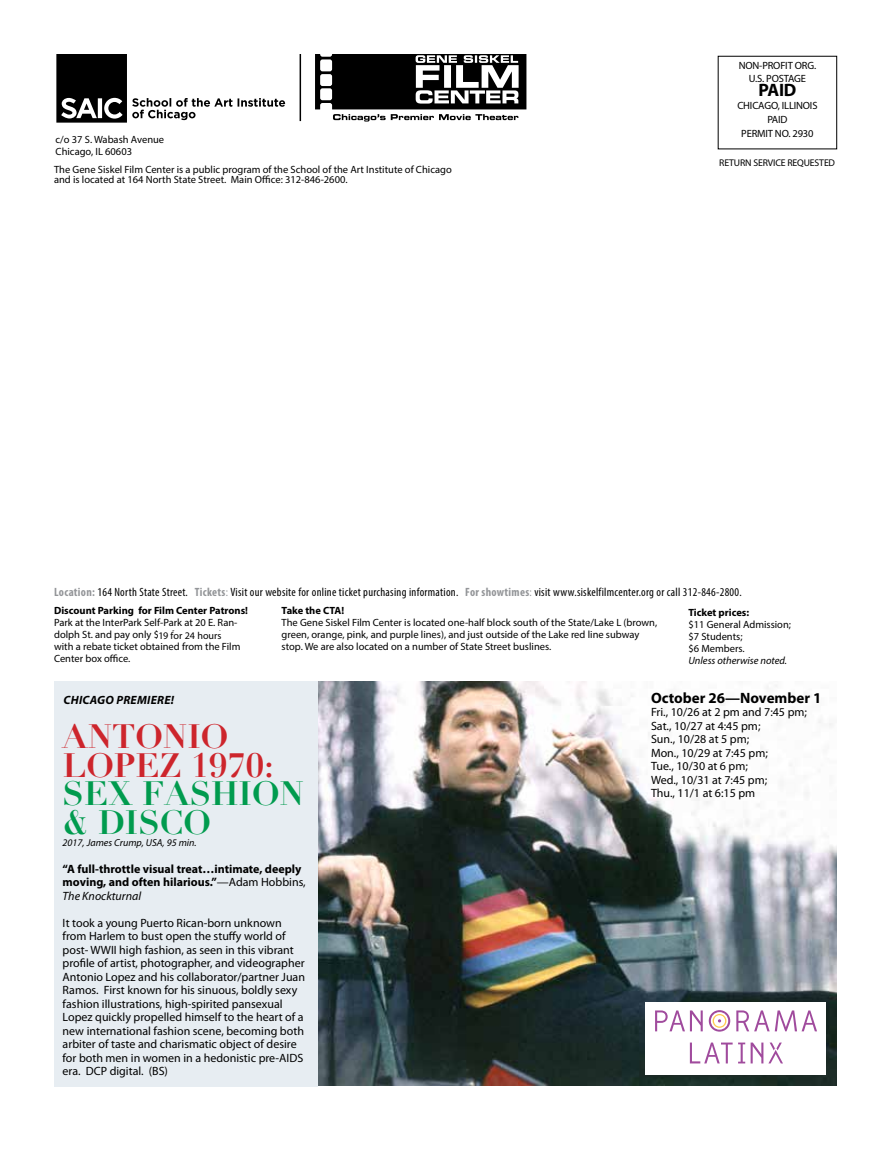
<style>
.page{position:relative;width:891px;height:1161px;background:#fff}
.page>*{position:absolute;margin:0;border:0;box-sizing:border-box;transform-origin:0 0}
.t1{font:700 33px/28.5px "Didot";color:#cd252c}
.t2{font:700 33px/28.5px "Didot";color:#009b4e}
.t3{font:700 18px "Myriad Pro";color:#000}
.t4{font:700 15px "Myriad Pro";color:#000}
.t5{font:12px/13.5px "Myriad Pro";color:#000}
.t6{font:condensed 12px "Myriad Pro";letter-spacing:.025em;color:#000}
.t7{font:700 12px/13.5px "Myriad Pro";color:#000}
.t8{font:italic 700 12px "Myriad Pro";letter-spacing:.02em;color:#000}
.t9{font:10.5px/12px "Myriad Pro";color:#000}
.t10{font:700 10.5px "Myriad Pro";color:#000}
.t11{font:italic 10.5px "Myriad Pro";color:#000}
.t12{font:italic 10.2px "Myriad Pro";color:#000}
.t13{font:10.2px "Myriad Pro";color:#000}
.t14{font:9.75px "Myriad Pro";letter-spacing:-.015em;color:#000}
.s1{font-weight:700;color:#939598}
.s2{color:#939598}
.s3{font-weight:400}
.s4{font-weight:400;font-style:italic}
</style>
<div class="page">
<img style="left:317px;top:681px;width:520px;height:405px">
<div style="left:645px;top:1002px;width:181px;height:73px;background:#fff"></div>
<svg style="left:315px;top:54px;width:211px;height:68px"></svg>
<svg style="left:56px;top:54px;width:229px;height:69px"></svg>
<hr style="left:300px;top:54px;width:1px;height:67px;background:#000">
<div style="left:54px;top:681px;width:263px;height:406px;background:#e7edf2"></div>
<svg style="left:690px;top:1043px;width:55px;height:20px"></svg>
<svg style="left:751px;top:1043px;width:32px;height:20px"></svg>
<svg style="left:655px;top:1010px;width:48px;height:21px"></svg>
<svg style="left:736px;top:1010px;width:81px;height:21px"></svg>
<svg style="left:709px;top:1010px;width:21px;height:22px"></svg>
<p class="t9" style="left:56px;top:133px;width:110px">c/o 37 S. Wabash Avenue<br>Chicago, IL 60603</p>
<p class="t9" style="left:54px;top:164px;width:399px;line-height:10.5px">The Gene Siskel Film Center is a public program of the School of the Art Institute of Chicago and is located at 164 North State Street. Main Office: 312-846-2600.</p>
<p class="t9" style="left:739px;top:59px;width:79px;line-height:13.5px;text-align:center">NON-PROFIT ORG.<br>U.S. POSTAGE</p>
<h2 class="t3" style="left:758px;top:78px;width:40px">PAID</h2>
<p class="t9" style="left:737px;top:99px;width:82px;line-height:13.5px;text-align:center">CHICAGO, ILLINOIS<br>PAID<br>PERMIT NO. 2930</p>
<p class="t14" style="left:719px;top:157px;width:117px">RETURN SERVICE REQUESTED</p>
<p class="t6" style="left:54px;top:585px;width:689px"><span class="s1">Location:</span> 164 North State Street. <span class="s1">Tickets</span><span class="s2">:</span> Visit our website for online ticket purchasing information. <span class="s1">For showtimes</span><span class="s2">:</span> visit www.siskelfilmcenter.org or call 312-846-2800.</p>
<p class="t10" style="left:54px;top:604px;width:196px">Discount Parking for Film Center Patrons!</p>
<p class="t9" style="left:54px;top:617px;width:191px">Park at the InterPark Self-Park at 20 E. Ran&shy;dolph St. and pay only $18 for sixteen hours with a rebate ticket obtained from the Film Center box office.</p>
<p class="t13" style="left:158px;top:629px;width:65px">19 for 24 hours</p>
<p class="t10" style="left:282px;top:604px;width:64px">Take the CTA!</p>
<p class="t9" style="left:282px;top:617px;width:377px">The Gene Siskel Film Center is located one-half block south of the State/Lake L (brown, green, orange, pink, and purple lines), and just outside of the Lake red line subway stop. We are also located on a number of State Street buslines.</p>
<p class="t10" style="left:688px;top:606px;width:62px">Ticket prices:</p>
<p class="t9" style="left:688px;top:618px;width:104px">$11 General Admission; $7 Students;<br>$6 Members.</p>
<p class="t11" style="left:688px;top:654px;width:100px">Unless otherwise noted.</p>
<p class="t8" style="left:64px;top:692px;width:112px">CHICAGO PREMIERE!</p>
<h1 class="t1" style="left:63px;top:723px;width:212px">ANTONIO<br>LOPEZ 1970:</h1>
<h1 class="t2" style="left:63px;top:780px;width:243px">SEX FASHION &amp; DISCO</h1>
<p class="t12" style="left:63px;top:836px;width:136px">2017, James Crump, USA, 95 min.</p>
<p class="t7" style="left:63px;top:862px;width:245px">“A full-throttle visual treat…intimate, deeply moving, and often hilarious.”<span class="s3">—Adam Hobbins,<br></span><span class="s4">The Knockturnal</span></p>
<p class="t5" style="left:63px;top:916px;width:244px">It took a young Puerto Rican-born unknown from Harlem to bust open the stuffy world of post- WWII high fashion, as seen in this vibrant profile of artist, photographer, and videographer Antonio Lopez and his collaborator/partner Juan Ramos. First known for his sinuous, boldly sexy fashion illustrations, high-spirited pansexual Lopez quickly propelled himself to the heart of a new international fashion scene, becoming both arbiter of taste and charismatic object of desire for both men in women in a hedonistic pre-AIDS era. DCP digital. (BS)</p>
<p class="t4" style="left:651px;top:688px;width:172px">October 26—November 1</p>
<p class="t5" style="left:651px;top:705px;width:158px">Fri., 10/26 at 2 pm and 7:45 pm;<br>Sat., 10/27 at 4:45 pm;<br>Sun., 10/28 at 5 pm;<br>Mon., 10/29 at 7:45 pm;<br>Tue., 10/30 at 6 pm;<br>Wed., 10/31 at 7:45 pm;<br>Thu., 11/1 at 6:15 pm</p>
</div>
